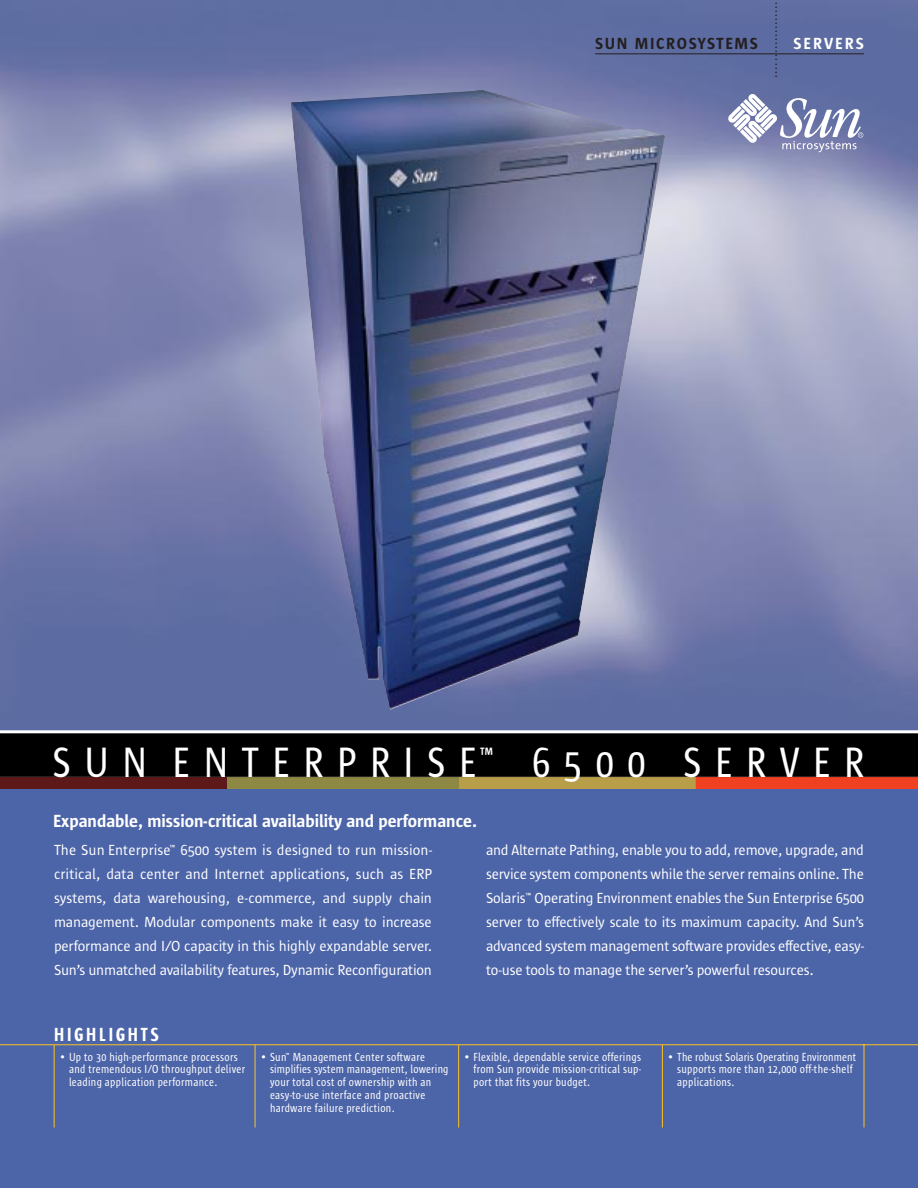
<style>
.page{position:relative;width:918px;height:1188px;background:#fff}
.page>*{position:absolute;margin:0;border:0;box-sizing:border-box;transform-origin:0 0}
.t1{font:43.5px "Sun Sans Condensed";letter-spacing:.315em;color:#fff}
.t2{font:600 19.5px "Sun Sans Condensed";letter-spacing:.15em;color:#fff}
.t3{font:600 18px "Sun Sans";color:#fff}
.t4{font:600 16.5px "Sun Sans";letter-spacing:.1em;color:#231f20}
.t5{font:600 16.5px "Sun Sans";letter-spacing:.125em;color:#fff}
.t6{font:15px/24px "Sun Sans";letter-spacing:-.015em;color:#fff;text-align:justify}
.t7{font:12px/12.8px "Sun Sans Condensed";letter-spacing:.025em;color:#fff}
.t8{font:600 9px "Sun Sans Condensed";color:#231f20;scale:1.05 1}
</style>
<div class="page">
<img style="left:0;top:0;width:918px;height:734px">
<div style="left:0;top:734px;width:918px;height:66px;background:#000"></div>
<hr style="left:0;top:730px;width:918px;height:3px;background:#fff">
<hr style="left:595px;top:53px;width:269px;height:1px;background:#231f20">
<svg style="left:728px;top:94px;width:135px;height:58px"></svg>
<svg style="left:0;top:776px;width:918px;height:13px;background:#9a5b30"></svg>
<div style="left:0;top:789px;width:918px;height:399px;background:#4c64a8"></div>
<hr style="left:54px;top:1045px;width:1px;height:82px;background:#fec221">
<hr style="left:255px;top:1045px;width:1px;height:82px;background:#fec221">
<hr style="left:458px;top:1045px;width:1px;height:82px;background:#fec221">
<hr style="left:662px;top:1045px;width:1px;height:82px;background:#fec221">
<hr style="left:0;top:1044px;width:918px;height:1px;background:#fec221">
<hr style="left:864px;top:1044px;width:1px;height:83px;background:#fec221">
<img style="left:291px;top:90px;width:374px;height:620px">
<p class="t8" style="left:775px;top:-3px;width:3px">.</p>
<p class="t8" style="left:775px;top:1px;width:3px">.</p>
<p class="t8" style="left:775px;top:7px;width:3px">..</p>
<p class="t8" style="left:775px;top:14px;width:3px">.</p>
<p class="t8" style="left:775px;top:18px;width:3px">.</p>
<p class="t8" style="left:775px;top:22px;width:3px">.</p>
<p class="t8" style="left:775px;top:28px;width:3px">..</p>
<p class="t8" style="left:775px;top:34px;width:3px">.</p>
<p class="t8" style="left:775px;top:38px;width:3px">.</p>
<p class="t8" style="left:775px;top:42px;width:3px">.</p>
<p class="t8" style="left:775px;top:48px;width:3px">..</p>
<p class="t8" style="left:775px;top:54px;width:3px">.</p>
<p class="t8" style="left:775px;top:58px;width:3px">.</p>
<p class="t8" style="left:775px;top:62px;width:3px">.</p>
<p class="t8" style="left:775px;top:68px;width:3px">..</p>
<p class="t4" style="left:595px;top:38px;width:164px">SUN MICROSYSTEMS</p>
<p class="t5" style="left:794px;top:38px;width:72px">SERVERS</p>
<h1 class="t1" style="left:52px;top:746px;width:813px">SUN ENTERPRISE™ 6500 SERVER</h1>
<p class="t3" style="left:53px;top:815px;width:425px">Expandable, mission-critical availability and performance.</p>
<p class="t6" style="left:54px;top:840px;width:380px">The Sun Enterprise™ 6500 system is designed to run mission&shy;critical, data center and Internet applications, such as ERP systems, data warehousing, e-commerce, and supply chain management. Modular components make it easy to increase performance and I/O capacity in this highly expandable server.<br>Sun’s unmatched availability features, Dynamic Reconfiguration</p>
<p class="t6" style="left:486px;top:840px;width:380px">and Alternate Pathing, enable you to add, remove, upgrade, and service system components while the server remains online. The Solaris™ Operating Environment enables the Sun Enterprise 6500 server to effectively scale to its maximum capacity. And Sun’s advanced system management software provides effective, easy&shy;to-use tools to manage the server’s powerful resources.</p>
<h2 class="t2" style="left:54px;top:1027px;width:106px">HIGHLIGHTS</h2>
<p class="t7" style="left:69px;top:1051px;width:178px;text-indent:-9px">• Up to 30 high-performance processors and tremendous I/O throughput deliver leading application performance.</p>
<p class="t7" style="left:270px;top:1051px;width:180px;text-indent:-9px">• Sun™ Management Center software simplifies system management, lowering your total cost of ownership with an easy-to-use interface and proactive hardware failure prediction.</p>
<p class="t7" style="left:474px;top:1051px;width:169px;text-align:justify;text-indent:-9px">• Flexible, dependable service offerings from Sun provide mission-critical sup&shy;port that fits your budget.</p>
<p class="t7" style="left:677px;top:1051px;width:180px;text-indent:-9px">• The robust Solaris Operating Environment supports more than 12,000 off-the-shelf applications.</p>
</div>
